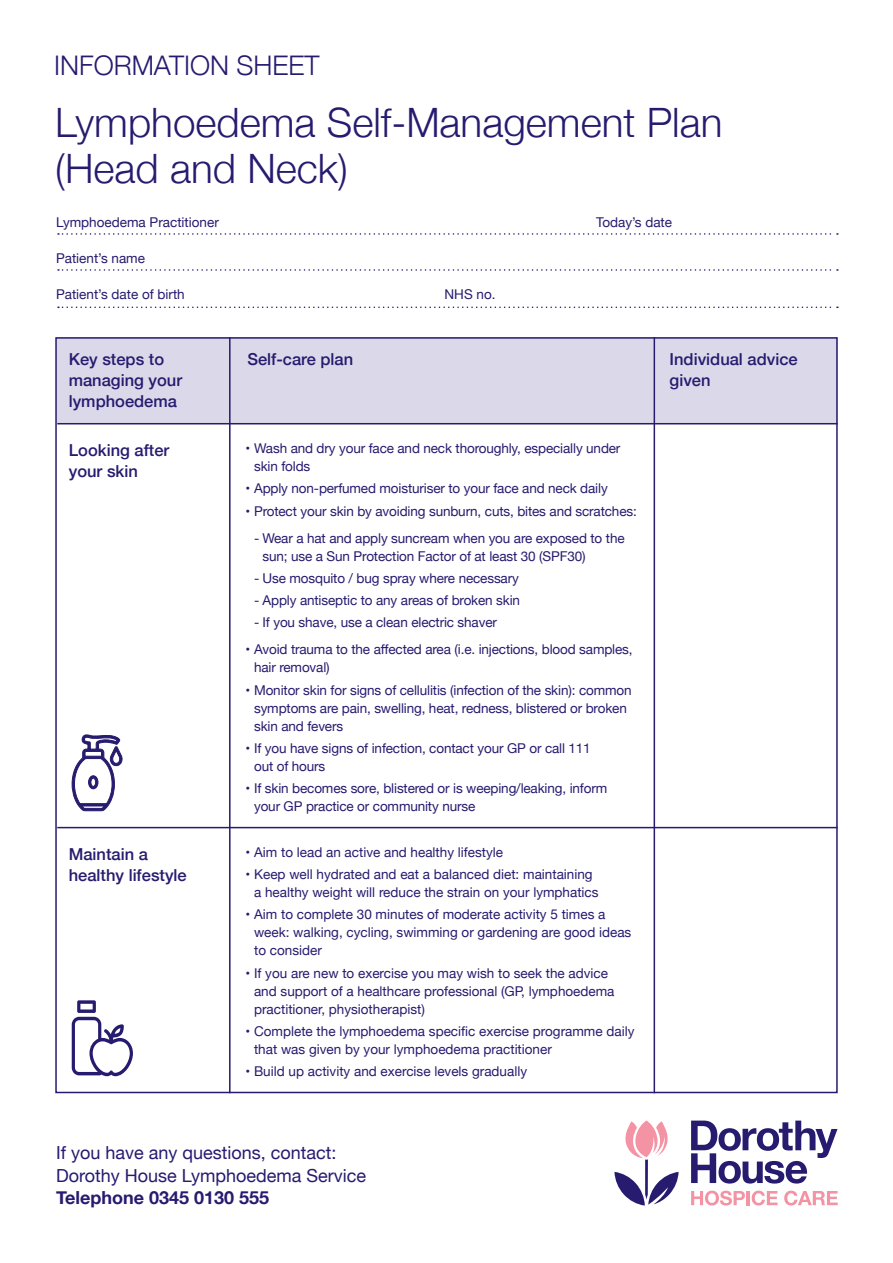
<style>
.page{position:relative;width:893px;height:1263px;background:#fff}
.page>*{position:absolute;margin:0;border:0;box-sizing:border-box;transform-origin:0 0}
.Body_text{font:300 40.5px/46.5px "Helvetica Neue";color:#261b6f}
.A_head{font:300 27px "Helvetica Neue";color:#261b6f}
.Body_text-2{font:18px "Helvetica Neue";color:#261b6f}
.Body_text-3{font:700 18px "Helvetica Neue";color:#261b6f}
.Body_text-4{font:500 16.5px/21px "Helvetica Neue";color:#261b6f}
.Body_text-5{font:13.5px/18px "Helvetica Neue";letter-spacing:-.01em;color:#261b6f}
</style>
<div class="page">
<svg style="left:691px;top:1120px;width:146px;height:63px"></svg>
<svg style="left:614px;top:1120px;width:65px;height:85px"></svg>
<svg style="left:691px;top:1191px;width:54px;height:14px"></svg>
<hr style="left:747px;top:1191px;width:3px;height:14px;background:#f493a4">
<svg style="left:752px;top:1191px;width:26px;height:14px"></svg>
<svg style="left:784px;top:1191px;width:54px;height:14px"></svg>
<div style="left:56px;top:338px;width:782px;height:85px;background:#dbd9e9"></div>
<hr style="left:57px;top:423px;width:781px;height:1px;background:#261b6f">
<hr style="left:229px;top:337px;width:2px;height:756px;background:#261b6f">
<hr style="left:654px;top:337px;width:1px;height:756px;background:#261b6f">
<svg style="left:58px;top:233px;width:780px;height:2px"></svg>
<svg style="left:58px;top:269px;width:780px;height:2px"></svg>
<svg style="left:58px;top:306px;width:780px;height:2px"></svg>
<hr style="left:57px;top:827px;width:781px;height:1px;background:#261b6f">
<svg style="left:72px;top:1000px;width:61px;height:76px"></svg>
<svg style="left:71px;top:734px;width:51px;height:77px"></svg>
<p class="A_head" style="left:54px;top:44px;width:267px">INFORMATION SHEET</p>
<p class="Body_text" style="left:55px;top:96px;width:669px">Lymphoedema Self-Management Plan (Head and Neck)</p>
<p class="Body_text-5" style="left:56px;top:213px;width:164px">Lymphoedema Practitioner</p>
<p class="Body_text-5" style="left:596px;top:213px;width:78px">Today’s date</p>
<p class="Body_text-5" style="left:56px;top:249px;width:91px">Patient’s name</p>
<p class="Body_text-5" style="left:56px;top:285px;width:130px">Patient’s date of birth</p>
<p class="Body_text-5" style="left:445px;top:285px;width:53px">NHS no.</p>
<p class="Body_text-4" style="left:69px;top:347px;width:97px">Key steps to</p>
<p class="Body_text-4" style="left:247px;top:347px;width:107px">Self-care plan</p>
<p class="Body_text-4" style="left:670px;top:347px;width:130px">Individual advice</p>
<p class="Body_text-4" style="left:69px;top:368px;width:115px">managing your</p>
<p class="Body_text-4" style="left:670px;top:368px;width:42px">given</p>
<p class="Body_text-4" style="left:69px;top:389px;width:110px">lymphoedema</p>
<p class="Body_text-4" style="left:69px;top:439px;width:102px">Looking after your skin</p>
<p class="Body_text-5" style="left:254px;top:440px;width:368px;text-indent:-9px">• Wash and dry your face and neck thoroughly, especially under skin folds</p>
<p class="Body_text-5" style="left:246px;top:480px;width:364px">• Apply non-perfumed moisturiser to your face and neck daily</p>
<p class="Body_text-5" style="left:246px;top:502px;width:393px">• Protect your skin by avoiding sunburn, cuts, bites and scratches:</p>
<p class="Body_text-5" style="left:263px;top:529px;width:364px;text-indent:-9px">- Wear a hat and apply suncream when you are exposed to the sun; use a Sun Protection Factor of at least 30 (SPF30)</p>
<p class="Body_text-5" style="left:254px;top:570px;width:266px">- Use mosquito / bug spray where necessary</p>
<p class="Body_text-5" style="left:254px;top:592px;width:268px">- Apply antiseptic to any areas of broken skin</p>
<p class="Body_text-5" style="left:254px;top:614px;width:244px">- If you shave, use a clean electric shaver</p>
<p class="Body_text-5" style="left:254px;top:641px;width:380px;text-indent:-9px">• Avoid trauma to the affected area (i.e. injections, blood samples, hair removal)</p>
<p class="Body_text-5" style="left:254px;top:681px;width:379px;text-indent:-9px">• Monitor skin for signs of cellulitis (infection of the skin): common symptoms are pain, swelling, heat, redness, blistered or broken skin and fevers</p>
<p class="Body_text-5" style="left:254px;top:740px;width:338px;text-indent:-9px">• If you have signs of infection, contact your GP or call 111 out of hours</p>
<p class="Body_text-5" style="left:254px;top:780px;width:355px;text-indent:-9px">• If skin becomes sore, blistered or is weeping/leaking, inform your GP practice or community nurse</p>
<p class="Body_text-4" style="left:69px;top:842px;width:120px">Maintain a healthy lifestyle</p>
<p class="Body_text-5" style="left:246px;top:844px;width:259px">• Aim to lead an active and healthy lifestyle</p>
<p class="Body_text-5" style="left:254px;top:866px;width:346px;text-indent:-9px">• Keep well hydrated and eat a balanced diet: maintaining a healthy weight will reduce the strain on your lymphatics</p>
<p class="Body_text-5" style="left:254px;top:906px;width:379px;text-indent:-9px">• Aim to complete 30 minutes of moderate activity 5 times a week: walking, cycling, swimming or gardening are good ideas to consider</p>
<p class="Body_text-5" style="left:254px;top:965px;width:362px;text-indent:-9px">• If you are new to exercise you may wish to seek the advice and support of a healthcare professional (GP, lymphoedema practitioner, physiotherapist)</p>
<p class="Body_text-5" style="left:254px;top:1023px;width:382px;text-indent:-9px">• Complete the lymphoedema specific exercise programme daily that was given by your lymphoedema practitioner</p>
<p class="Body_text-5" style="left:246px;top:1063px;width:283px">• Build up activity and exercise levels gradually</p>
<p class="Body_text-2" style="left:56px;top:1140px;width:282px">If you have any questions, contact:</p>
<p class="Body_text-2" style="left:56px;top:1162px;width:312px">Dorothy House Lymphoedema Service</p>
<p class="Body_text-3" style="left:56px;top:1183px;width:215px">Telephone 0345 0130 555</p>
</div>
